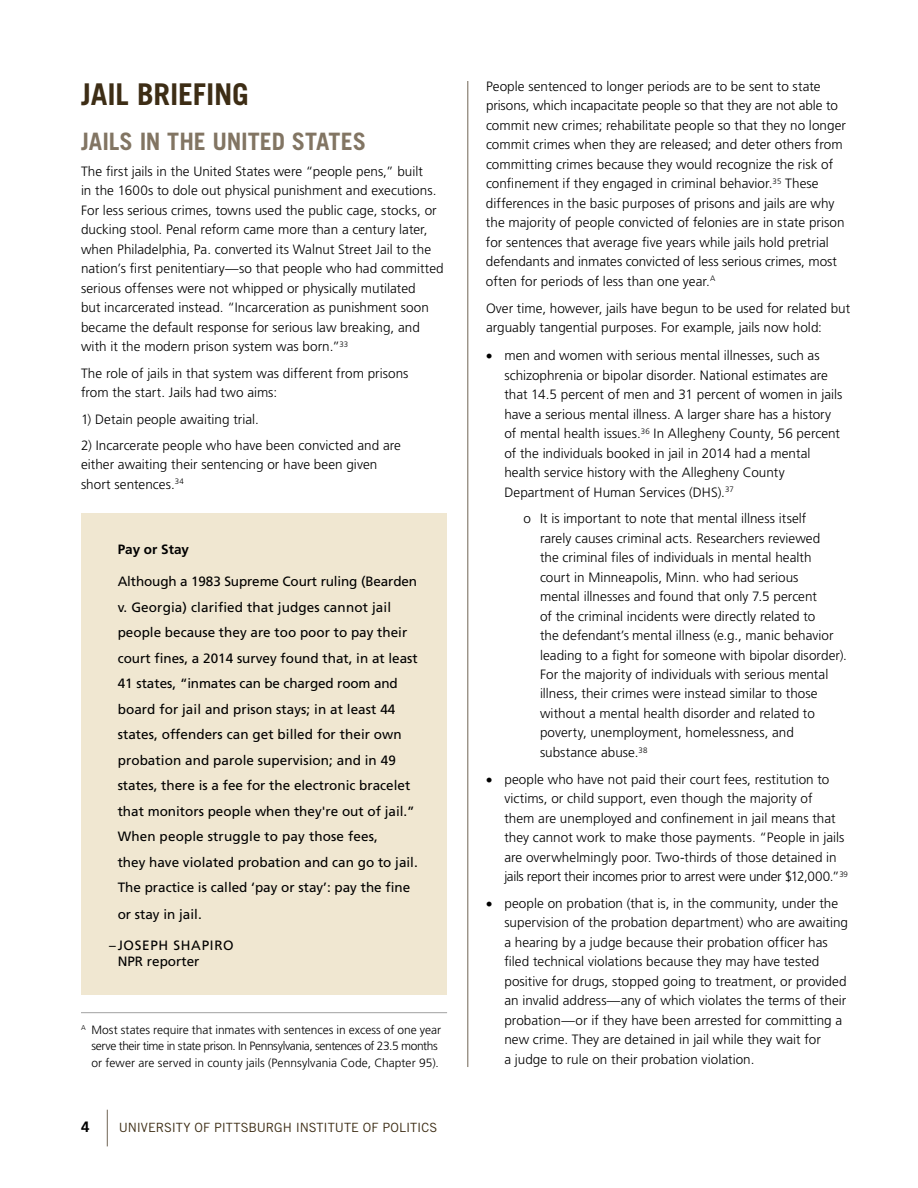
<style>
.page{position:relative;width:918px;height:1188px;background:#fff}
.page>*{position:absolute;margin:0;border:0;box-sizing:border-box;transform-origin:0 0}
.t1{font:700 30px "Trade Gothic";letter-spacing:-.01em;color:#3d2d15}
.t2{font:700 24px "Trade Gothic";letter-spacing:-.005em;color:#827563}
.t3{font:700 15px "Frutiger";color:#000}
.t4{font:300 13.5px/19.5px "Frutiger";letter-spacing:.005em;color:#000}
.t5{font:13.5px/25.5px "Frutiger";color:#000}
.t6{font:13.5px/16.2px "Frutiger";letter-spacing:.05em;color:#000}
.t7{font:700 13.5px "Frutiger";color:#000}
.t8{font:12.75px "Trade Gothic";letter-spacing:-.005em;color:#3d2d15}
.t9{font:300 12px/16.5px "Frutiger";letter-spacing:-.005em;color:#000}
</style>
<div class="page">
<hr style="left:467px;top:81px;width:1px;height:986px;background:#706555">
<hr style="left:107px;top:1110px;width:1px;height:36px;background:#706555">
<div style="left:81px;top:513px;width:366px;height:481px;background:#f0e7d1"></div>
<hr style="left:81px;top:1012px;width:366px;height:1px;background:#000">
<h1 class="t1" style="left:81px;top:76px;width:169px">JAIL BRIEFING</h1>
<h2 class="t2" style="left:81px;top:126px;width:287px">JAILS IN THE UNITED STATES</h2>
<p class="t4" style="left:81px;top:161px;width:364px">The first jails in the United States were “people pens,” built<br>in the 1600s to dole out physical punishment and executions.<br>For less serious crimes, towns used the public cage, stocks, or ducking stool. Penal reform came more than a century later, when Philadelphia, Pa. converted its Walnut Street Jail to the nation’s first penitentiary—so that people who had committed serious offenses were not whipped or physically mutilated<br>but incarcerated instead. “Incarceration as punishment soon became the default response for serious law breaking, and with it the modern prison system was born.”<sup>33</sup></p>
<p class="t4" style="left:81px;top:363px;width:329px">The role of jails in that system was different from prisons from the start. Jails had two aims:</p>
<p class="t4" style="left:81px;top:409px;width:179px">1) Detain people awaiting trial.</p>
<p class="t4" style="left:81px;top:435px;width:322px">2) Incarcerate people who have been convicted and are either awaiting their sentencing or have been given short sentences.<sup>34</sup></p>
<p class="t7" style="left:118px;top:541px;width:73px">Pay or Stay</p>
<p class="t5" style="left:118px;top:569px;width:302px">Although a 1983 Supreme Court ruling (Bearden v. Georgia) clarified that judges cannot jail people because they are too poor to pay their court fines, a 2014 survey found that, in at least 41 states, “inmates can be charged room and board for jail and prison stays; in at least 44 states, offenders can get billed for their own probation and parole supervision; and in 49 states, there is a fee for the electronic bracelet that monitors people when they're out of jail.” When people struggle to pay those fees,<br>they have violated probation and can go to jail.<br>The practice is called ‘pay or stay’: pay the fine</p>
<p class="t5" style="left:118px;top:902px;width:86px">or stay in jail.</p>
<p class="t6" style="left:118px;top:937px;width:118px;text-indent:-9px">–JOSEPH SHAPIRO<br>NPR reporter</p>
<p class="t9" style="left:92px;top:1021px;width:351px;text-indent:-11px"><sup>A</sup> Most states require that inmates with sentences in excess of one year serve their time in state prison. In Pennsylvania, sentences of 23.5 months or fewer are served in county jails (Pennsylvania Code, Chapter 95).</p>
<p class="t3" style="left:81px;top:1118px;width:10px">4</p>
<p class="t8" style="left:119px;top:1120px;width:320px">UNIVERSITY OF PITTSBURGH INSTITUTE OF POLITICS</p>
<p class="t4" style="left:486px;top:77px;width:362px">People sentenced to longer periods are to be sent to state prisons, which incapacitate people so that they are not able to commit new crimes; rehabilitate people so that they no longer commit crimes when they are released; and deter others from committing crimes because they would recognize the risk of confinement if they engaged in criminal behavior.<sup>35</sup> These differences in the basic purposes of prisons and jails are why the majority of people convicted of felonies are in state prison for sentences that average five years while jails hold pretrial defendants and inmates convicted of less serious crimes, most often for periods of less than one year.<sup>A</sup></p>
<p class="t4" style="left:486px;top:298px;width:366px">Over time, however, jails have begun to be used for related but arguably tangential purposes. For example, jails now hold:</p>
<p class="t4" style="left:504px;top:346px;width:340px;text-indent:-18px">• men and women with serious mental illnesses, such as schizophrenia or bipolar disorder. National estimates are that 14.5 percent of men and 31 percent of women in jails have a serious mental illness. A larger share has a history of mental health issues.<sup>36</sup> In Allegheny County, 56 percent of the individuals booked in jail in 2014 had a mental health service history with the Allegheny County Department of Human Services (DHS).<sup>37</sup></p>
<p class="t4" style="left:540px;top:509px;width:308px;text-indent:-16px">o It is important to note that mental illness itself<br>rarely causes criminal acts. Researchers reviewed<br>the criminal files of individuals in mental health<br>court in Minneapolis, Minn. who had serious<br>mental illnesses and found that only 7.5 percent<br>of the criminal incidents were directly related to<br>the defendant’s mental illness (e.g., manic behavior leading to a fight for someone with bipolar disorder).<br>For the majority of individuals with serious mental illness, their crimes were instead similar to those without a mental health disorder and related to poverty, unemployment, homelessness, and substance abuse.<sup>38</sup></p>
<p class="t4" style="left:504px;top:769px;width:345px;text-indent:-18px">• people who have not paid their court fees, restitution to victims, or child support, even though the majority of<br>them are unemployed and confinement in jail means that they cannot work to make those payments. “People in jails are overwhelmingly poor. Two-thirds of those detained in jails report their incomes prior to arrest were under $12,000.”<sup>39</sup></p>
<p class="t4" style="left:504px;top:893px;width:345px;text-indent:-18px">• people on probation (that is, in the community, under the supervision of the probation department) who are awaiting a hearing by a judge because their probation officer has filed technical violations because they may have tested positive for drugs, stopped going to treatment, or provided an invalid address—any of which violates the terms of their probation—or if they have been arrested for committing a new crime. They are detained in jail while they wait for<br>a judge to rule on their probation violation.</p>
</div>
